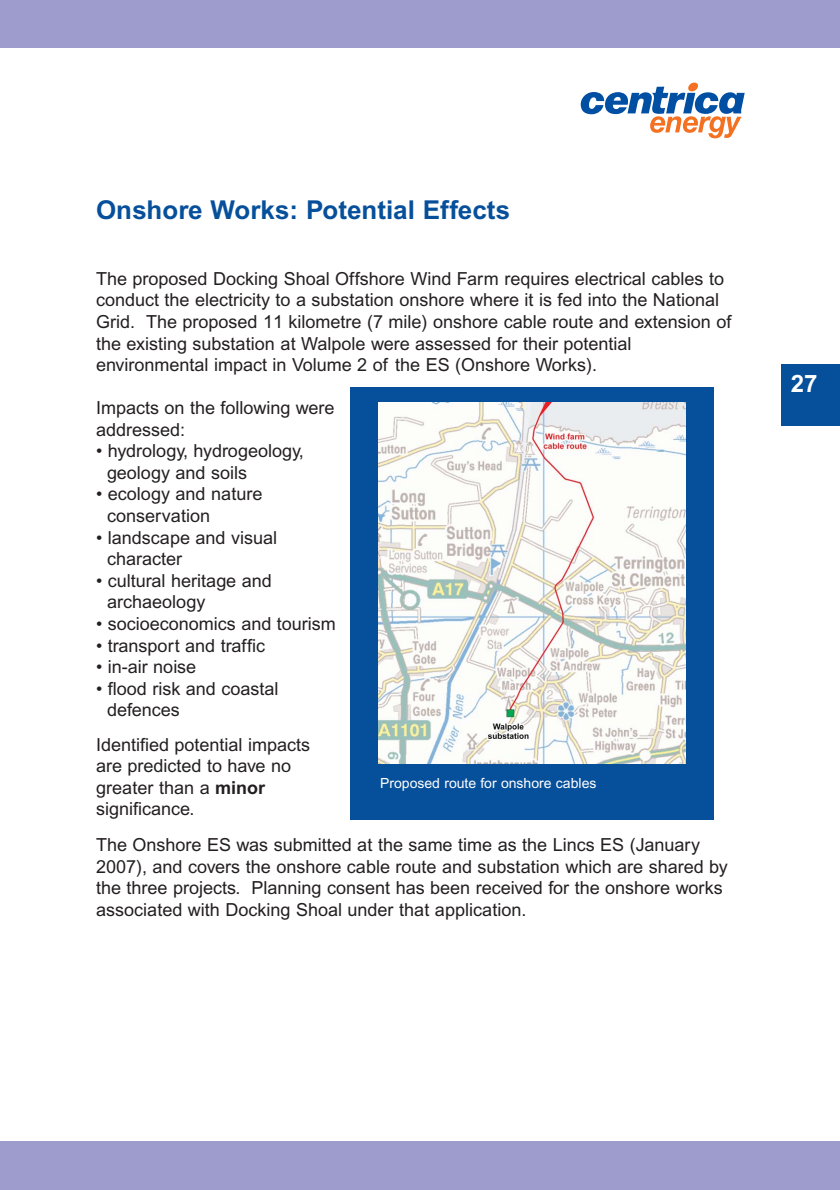
<style>
.page{position:relative;width:840px;height:1190px;background:#fff}
.page>*{position:absolute;margin:0;border:0;box-sizing:border-box;transform-origin:0 0}
.t1{font:700 26px "Arial";color:#064f9a}
.t2{font:700 24px "Arial";color:#fff}
.t3{font:18px/21.6px "Arial";color:#231f20}
.t4{font:14px "Arial";color:#fff}
.s1{font-weight:700}
</style>
<div class="page">
<svg style="left:581px;top:83px;width:164px;height:55px"></svg>
<div style="left:781px;top:365px;width:59px;height:61px;background:#064f9a"></div>
<div style="left:0;top:0;width:840px;height:48px;background:#9e9ccd"></div>
<div style="left:0;top:1141px;width:840px;height:49px;background:#9e9ccd"></div>
<div style="left:350px;top:387px;width:363px;height:432px;background:#064f9a"></div>
<img style="left:378px;top:402px;width:307px;height:361px">
<h1 class="t1" style="left:96px;top:200px;width:415px">Onshore Works: Potential Effects</h1>
<p class="t3" style="left:96px;top:270px;width:637px">The proposed Docking Shoal Offshore Wind Farm requires electrical cables to conduct the electricity to a substation onshore where it is fed into the National Grid. The proposed 11 kilometre (7 mile) onshore cable route and extension of the existing substation at Walpole were assessed for their potential environmental impact in Volume 2 of the ES (Onshore Works).</p>
<p class="t3" style="left:96px;top:399px;width:240px">Impacts on the following were addressed:</p>
<p class="t3" style="left:107px;top:442px;width:198px;text-indent:-11px">• hydrology, hydrogeology, geology and soils</p>
<p class="t3" style="left:107px;top:485px;width:157px;text-indent:-11px">• ecology and nature conservation</p>
<p class="t3" style="left:107px;top:528px;width:172px;text-indent:-11px">• landscape and visual character</p>
<p class="t3" style="left:107px;top:572px;width:166px;text-indent:-11px">• cultural heritage and archaeology</p>
<p class="t3" style="left:96px;top:615px;width:241px">• socioeconomics and tourism</p>
<p class="t3" style="left:96px;top:636px;width:171px">• transport and traffic</p>
<p class="t3" style="left:96px;top:658px;width:102px">• in-air noise</p>
<p class="t3" style="left:107px;top:680px;width:173px;text-indent:-11px">• flood risk and coastal defences</p>
<p class="t3" style="left:96px;top:735px;width:216px">Identified potential impacts are predicted to have no greater than a <span class="s1">minor </span>significance.</p>
<p class="t4" style="left:380px;top:778px;width:218px">Proposed route for onshore cables</p>
<p class="t3" style="left:96px;top:836px;width:633px">The Onshore ES was submitted at the same time as the Lincs ES (January 2007), and covers the onshore cable route and substation which are shared by the three projects. Planning consent has been received for the onshore works associated with Docking Shoal under that application.</p>
<h2 class="t2" style="left:791px;top:375px;width:28px">27</h2>
</div>
